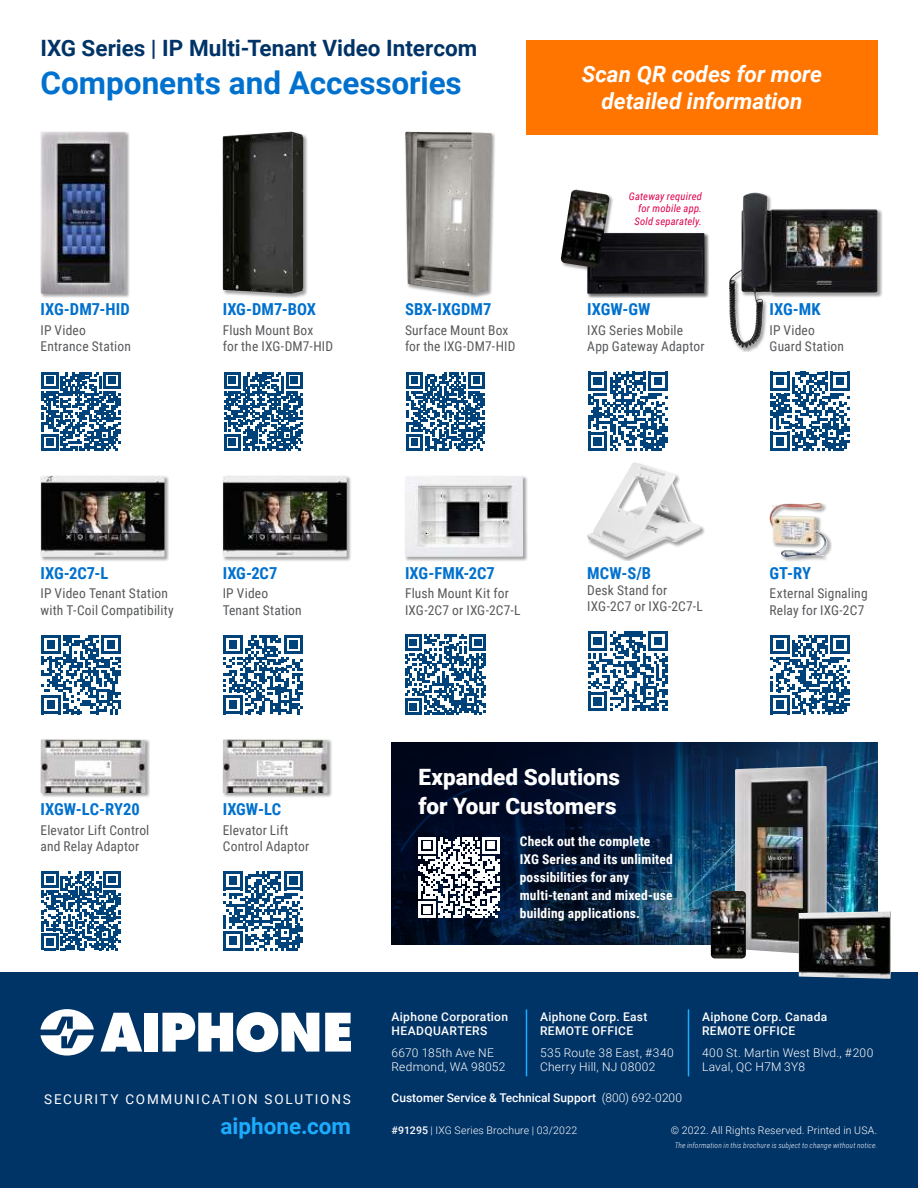
<style>
.page{position:relative;width:918px;height:1188px;background:#fff}
.page>*{position:absolute;margin:0;border:0;box-sizing:border-box;transform-origin:0 0}
.t1{font:700 31.5px "Roboto";color:#0071ce}
.t2{font:italic 700 22.5px/27px "Roboto";color:#fff;text-align:center}
.t3{font:700 22.5px "Roboto";color:#036}
.t4{font:900 22.5px/28.8px "Roboto";color:#fff}
.t5{font:700 22.5px "Roboto";color:#1cacfe}
.t6{font:700 16.5px "Roboto Condensed";letter-spacing:.005em;color:#0071ce}
.t7{font:13.5px/16.2px "Roboto Condensed";letter-spacing:.015em;color:#58595b}
.t8{font:700 13.5px/18px "Roboto Condensed";letter-spacing:.015em;color:#fff}
.t9{font:13.5px "Roboto";letter-spacing:.13em;color:#fff}
.t10{font:300 12px/14.4px "Roboto";letter-spacing:.02em;color:#fff}
.t11{font:500 12px/14.4px "Roboto";letter-spacing:.025em;color:#fff}
.t12{font:500 12px "Roboto";color:#fff}
.t13{font:300 10.5px "Roboto";letter-spacing:.015em;color:#fff}
.t14{font:italic 10.5px/12.6px "Roboto Condensed";letter-spacing:.02em;color:#e0004d;text-align:right}
.t15{font:italic 300 7.5px "Roboto Condensed";letter-spacing:.025em;color:#fff}
.s1{font-weight:300}
.s2{font-weight:500}
</style>
<div class="page">
<div style="left:0;top:972px;width:918px;height:216px;background:#036"></div>
<svg style="left:392px;top:742px;width:486px;height:203px;background:#072342"></svg>
<svg style="left:419px;top:837px;width:80px;height:81px"></svg>
<img style="left:735px;top:766px;width:92px;height:189px">
<div style="left:527px;top:40px;width:351px;height:95px;background:#ff7500"></div>
<hr style="left:526px;top:1010px;width:1px;height:66px;background:#1cacfe">
<hr style="left:688px;top:1010px;width:1px;height:66px;background:#1cacfe">
<svg style="left:42px;top:372px;width:78px;height:79px"></svg>
<div style="left:40px;top:131px;width:90px;height:167px;background:#000;opacity:.36"></div>
<img style="left:40px;top:132px;width:85px;height:162px">
<svg style="left:41px;top:635px;width:80px;height:79px"></svg>
<div style="left:40px;top:475px;width:129px;height:87px;background:#000;opacity:.36"></div>
<img style="left:40px;top:476px;width:124px;height:81px">
<svg style="left:588px;top:372px;width:79px;height:79px"></svg>
<div style="left:586px;top:232px;width:123px;height:66px;background:#000;opacity:.36"></div>
<img style="left:587px;top:233px;width:118px;height:61px">
<img style="left:561px;top:190px;width:49px;height:78px">
<svg style="left:224px;top:871px;width:79px;height:80px"></svg>
<div style="left:222px;top:738px;width:110px;height:59px;background:#000;opacity:.36"></div>
<img style="left:223px;top:739px;width:105px;height:54px">
<svg style="left:770px;top:372px;width:80px;height:79px"></svg>
<div style="left:729px;top:192px;width:153px;height:160px;background:#000;opacity:.36"></div>
<img style="left:729px;top:193px;width:148px;height:155px">
<svg style="left:40px;top:1009px;width:54px;height:47px"></svg>
<svg style="left:100px;top:1013px;width:42px;height:39px"></svg>
<div style="left:144px;top:1013px;width:14px;height:39px;background:#fff"></div>
<svg style="left:162px;top:1012px;width:157px;height:40px"></svg>
<svg style="left:325px;top:1013px;width:26px;height:39px"></svg>
<svg style="left:224px;top:635px;width:79px;height:79px"></svg>
<div style="left:222px;top:475px;width:130px;height:87px;background:#000;opacity:.36"></div>
<img style="left:223px;top:476px;width:124px;height:81px">
<svg style="left:42px;top:871px;width:78px;height:79px"></svg>
<div style="left:40px;top:738px;width:110px;height:59px;background:#000;opacity:.36"></div>
<img style="left:40px;top:739px;width:105px;height:54px">
<svg style="left:224px;top:372px;width:79px;height:79px"></svg>
<div style="left:222px;top:131px;width:86px;height:167px;background:#000;opacity:.36"></div>
<img style="left:223px;top:132px;width:80px;height:162px">
<svg style="left:406px;top:372px;width:79px;height:79px"></svg>
<div style="left:404px;top:131px;width:92px;height:167px;background:#000;opacity:.36"></div>
<img style="left:405px;top:132px;width:87px;height:162px">
<svg style="left:405px;top:634px;width:81px;height:81px"></svg>
<div style="left:404px;top:475px;width:123px;height:87px;background:#000;opacity:.36"></div>
<img style="left:405px;top:476px;width:118px;height:81px">
<svg style="left:588px;top:632px;width:79px;height:79px"></svg>
<div style="left:587px;top:462px;width:118px;height:99px;background:#000;opacity:.36"></div>
<img style="left:587px;top:462px;width:114px;height:95px">
<svg style="left:770px;top:635px;width:80px;height:79px"></svg>
<div style="left:769px;top:502px;width:63px;height:59px;background:#000;opacity:.36"></div>
<img style="left:770px;top:503px;width:58px;height:54px">
<img style="left:799px;top:911px;width:92px;height:68px">
<img style="left:711px;top:891px;width:35px;height:67px">
<h2 class="t3" style="left:40px;top:39px;width:438px">IXG Series | IP Multi-Tenant Video Intercom</h2>
<h1 class="t1" style="left:40px;top:69px;width:423px">Components and Accessories</h1>
<p class="t6" style="left:40px;top:298px;width:91px">IXG-DM7-HID</p>
<p class="t7" style="left:40px;top:323px;width:92px">IP Video<br>Entrance Station</p>
<p class="t6" style="left:223px;top:298px;width:95px">IXG-DM7-BOX</p>
<p class="t7" style="left:223px;top:323px;width:112px">Flush Mount Box<br>for the IXG‑DM7‑HID</p>
<p class="t6" style="left:405px;top:298px;width:88px">SBX-IXGDM7</p>
<p class="t7" style="left:405px;top:322px;width:112px">Surface Mount Box for the IXG‑DM7‑HID</p>
<h2 class="t2" style="left:582px;top:62px;width:242px">Scan QR codes for more detailed information</h2>
<p class="t14" style="left:629px;top:191px;width:75px">Gateway required for mobile app.<br>Sold separately.</p>
<p class="t6" style="left:587px;top:298px;width:65px">IXGW-GW</p>
<p class="t7" style="left:587px;top:322px;width:119px">IXG Series Mobile<br>App Gateway Adaptor</p>
<p class="t6" style="left:770px;top:298px;width:53px">IXG-MK</p>
<p class="t7" style="left:770px;top:323px;width:76px">IP Video<br>Guard Station</p>
<p class="t6" style="left:40px;top:561px;width:69px">IXG-2C7-L</p>
<p class="t7" style="left:40px;top:585px;width:135px">IP Video Tenant Station with T‑Coil Compatibility</p>
<p class="t6" style="left:223px;top:561px;width:56px">IXG-2C7</p>
<p class="t7" style="left:223px;top:586px;width:81px">IP Video<br>Tenant Station</p>
<p class="t6" style="left:405px;top:561px;width:91px">IXG-FMK-2C7</p>
<p class="t7" style="left:405px;top:586px;width:117px">Flush Mount Kit for<br>IXG‑2C7 or IXG‑2C7‑L</p>
<p class="t6" style="left:587px;top:561px;width:66px">MCW-S/B</p>
<p class="t7" style="left:587px;top:582px;width:117px">Desk Stand for<br>IXG‑2C7 or IXG‑2C7‑L</p>
<p class="t6" style="left:770px;top:561px;width:43px">GT-RY</p>
<p class="t7" style="left:770px;top:585px;width:100px">External Signaling<br>Relay for IXG‑2C7</p>
<p class="t6" style="left:40px;top:798px;width:101px">IXGW-LC-RY20</p>
<p class="t7" style="left:40px;top:823px;width:110px">Elevator Lift Control and Relay Adaptor</p>
<p class="t6" style="left:223px;top:798px;width:60px">IXGW-LC</p>
<p class="t7" style="left:223px;top:823px;width:88px">Elevator Lift<br>Control Adaptor</p>
<p class="t9" style="left:44px;top:1093px;width:308px">SECURITY COMMUNICATION SOLUTIONS</p>
<h2 class="t5" style="left:221px;top:1116px;width:132px">aiphone.com</h2>
<h2 class="t4" style="left:418px;top:765px;width:203px">Expanded Solutions for Your Customers</h2>
<p class="t8" style="left:520px;top:832px;width:155px">Check out the complete<br>IXG Series and its unlimited possibilities for any multi-tenant and mixed-use building applications.</p>
<p class="t11" style="left:392px;top:1011px;width:118px">Aiphone Corporation<br>HEADQUARTERS</p>
<p class="t10" style="left:392px;top:1046px;width:115px">6670 185th Ave NE<br>Redmond, WA 98052</p>
<p class="t11" style="left:540px;top:1011px;width:109px">Aiphone Corp. East<br>REMOTE OFFICE</p>
<p class="t10" style="left:540px;top:1046px;width:135px">535 Route 38 East, #340<br>Cherry Hill, NJ 08002</p>
<p class="t12" style="left:392px;top:1093px;width:292px">Customer Service &amp; Technical Support <span class="s1">(800) 692-0200</span></p>
<p class="t11" style="left:702px;top:1011px;width:127px">Aiphone Corp. Canada<br>REMOTE OFFICE</p>
<p class="t10" style="left:702px;top:1046px;width:173px">400 St. Martin West Blvd., #200<br>Laval, QC H7M 3Y8</p>
<p class="t13" style="left:392px;top:1126px;width:187px"><span class="s2">#91295</span> | IXG Series Brochure | 03/2022</p>
<p class="t13" style="left:671px;top:1126px;width:208px">© 2022. All Rights Reserved. Printed in USA.</p>
<p class="t15" style="left:674px;top:1142px;width:205px">The information in this brochure is subject to change without notice.</p>
</div>
